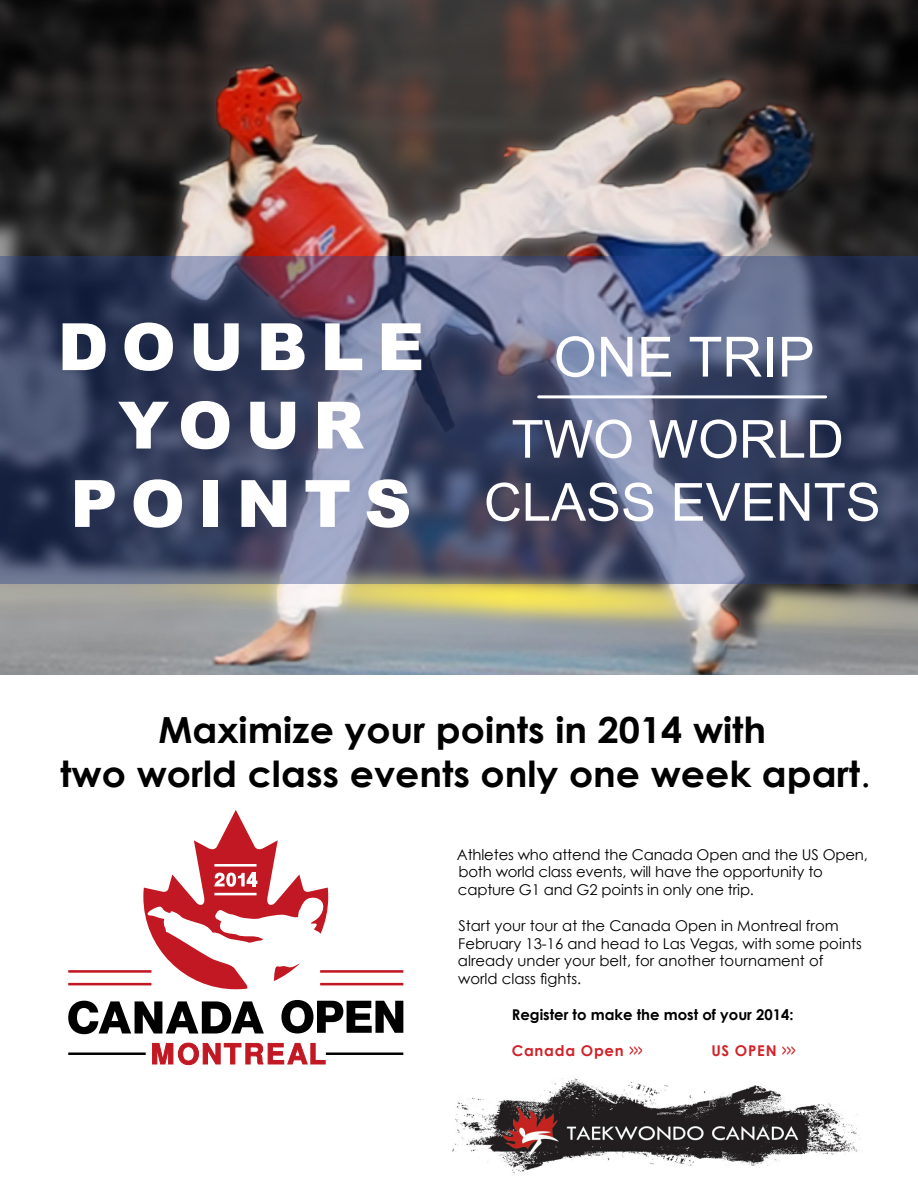
<style>
.page{position:relative;width:918px;height:1188px;background:#fff}
.page>*{position:absolute;margin:0;border:0;box-sizing:border-box;transform-origin:0 0}
.t1{font:900 65.4px/78.4px "Arial";letter-spacing:.2em;color:#fff;text-align:center}
.t2{font:55.5px "Arial";color:#fff}
.t3{font:52.5px/63px "Arial";color:#fff;text-align:center}
.t4{font:700 36px/43.2px "Century Gothic";color:#000;text-align:center;scale:1.05 1}
.t5{font:14.85px/17.9px "Century Gothic";color:#000}
.t6{font:700 14.85px "Century Gothic";color:#000}
.t7{font:700 14.85px "Century Gothic";letter-spacing:.05em;color:#d22229}
.s1{font-weight:400}
</style>
<div class="page">
<img style="left:0;top:0;width:918px;height:675px">
<svg style="left:0;top:256px;width:918px;height:328px;background:#4b5270"></svg>
<img style="left:452px;top:1076px;width:410px;height:97px">
<svg style="left:281px;top:1000px;width:122px;height:34px"></svg>
<svg style="left:68px;top:1001px;width:196px;height:33px"></svg>
<hr style="left:320px;top:970px;width:83px;height:3px;background:#c11823">
<hr style="left:320px;top:983px;width:83px;height:2px;background:#c11823">
<hr style="left:68px;top:970px;width:83px;height:3px;background:#c11823">
<hr style="left:326px;top:1053px;width:77px;height:2px;background:#000">
<hr style="left:68px;top:1053px;width:78px;height:2px;background:#000">
<hr style="left:68px;top:983px;width:83px;height:2px;background:#c11823">
<svg style="left:143px;top:810px;width:185px;height:179px"></svg>
<svg style="left:152px;top:1042px;width:174px;height:24px"></svg>
<hr style="left:539px;top:395px;width:287px;height:3px;background:#fff">
<h1 class="t1" style="left:58px;top:308px;width:368px">DOUBLE<br>YOUR<br>POINTS</h1>
<h2 class="t2" style="left:554px;top:326px;width:263px">ONE TRIP</h2>
<h3 class="t3" style="left:484px;top:408px;width:398px">TWO WORLD<br>CLASS EVENTS</h3>
<h3 class="t4" style="left:60px;top:708px;width:773px">Maximize your points in 2014 with<br>two world class events only one week apart<span class="s1">.</span></h3>
<p class="t5" style="left:457px;top:845px;width:413px">Athletes who attend the Canada Open and the US Open, both world class events, will have the opportunity to capture G1 and G2 points in only one trip.</p>
<p class="t5" style="left:458px;top:916px;width:405px">Start your tour at the Canada Open in Montreal from February 13-16 and head to Las Vegas, with some points already under your belt, for another tournament of world class fights.</p>
<p class="t6" style="left:512px;top:1005px;width:283px">Register to make the most of your 2014:</p>
<p class="t7" style="left:512px;top:1041px;width:132px">Canada Open &gt;&gt;&gt;</p>
<p class="t7" style="left:711px;top:1041px;width:86px">US OPEN &gt;&gt;&gt;</p>
</div>
